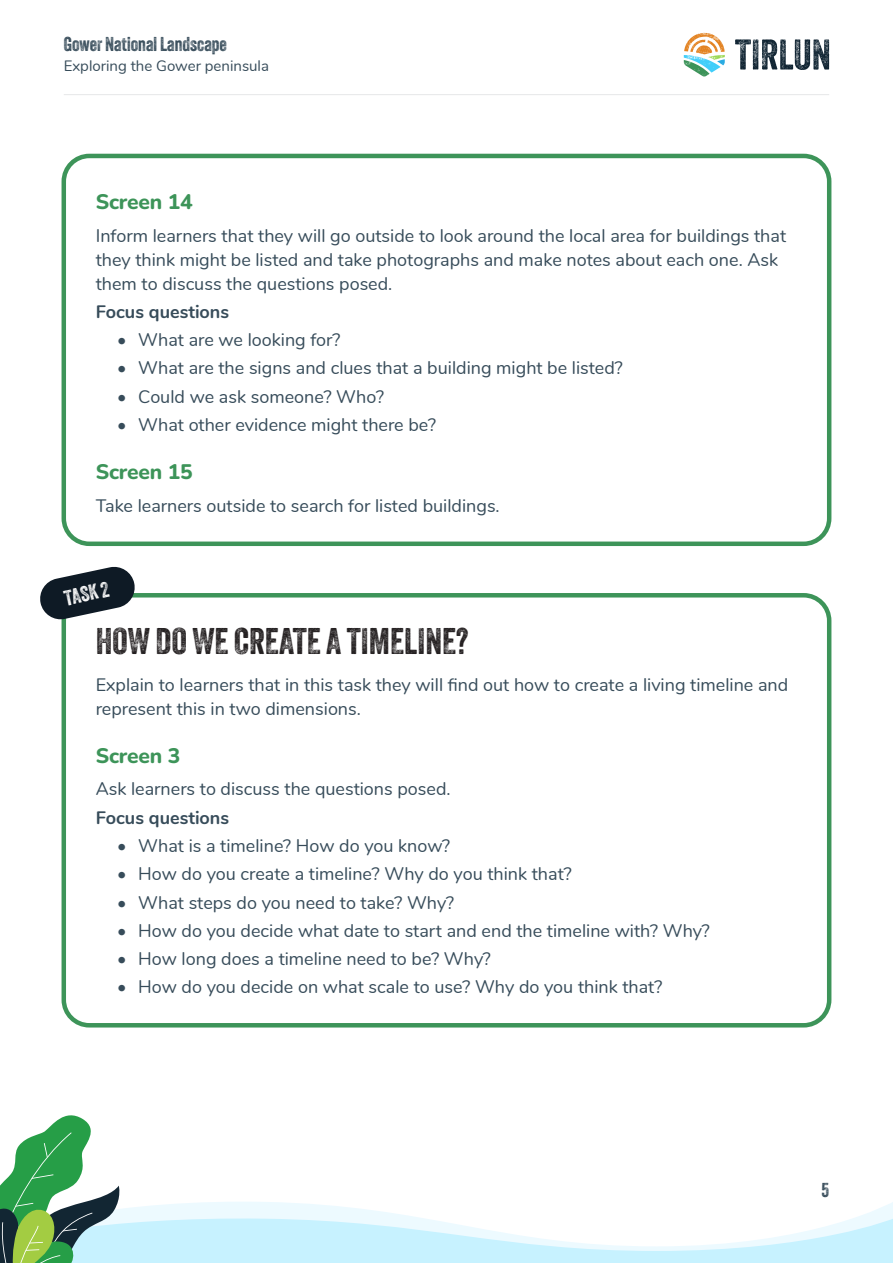
<style>
.page{position:relative;width:893px;height:1263px;background:#fff}
.page>*{position:absolute;margin:0;border:0;box-sizing:border-box;transform-origin:0 0}
.Page_sub_heading{font:36px "Veneer Two";color:#231f20}
.Page_section_heading{font:800 21px "Nunito";letter-spacing:-.01em;color:#3d9459}
.Key_activity_heading{font:21px "Veneer Two";color:#fff}
.t1{font:19.5px "Veneer Two";color:#374c5a}
.Body_text{font:18px/24px "Nunito";color:#374c5a}
.Body_text-2{font:700 18px "Nunito";color:#374c5a}
.t2{font:15px "Nunito";color:#374c5a}
</style>
<div class="page">
<svg style="left:735px;top:39px;width:94px;height:31px"></svg>
<svg style="left:684px;top:33px;width:41px;height:44px"></svg>
<hr style="left:64px;top:94px;width:765px;height:1px;background:#e6e7e9">
<svg style="left:0;top:1115px;width:893px;height:148px"></svg>
<div style="left:62px;top:593px;width:769px;height:434px;border:4px solid #3d9459;border-radius:26px"></div>
<svg style="left:40px;top:566px;width:97px;height:55px"></svg>
<div style="left:62px;top:154px;width:769px;height:392px;border:4px solid #3d9459;border-radius:26px"></div>
<p class="t1" style="left:64px;top:32px;width:165px">Gower National Landscape</p>
<p class="t2" style="left:64px;top:54px;width:207px">Exploring the Gower peninsula</p>
<p class="Page_section_heading" style="left:96px;top:187px;width:98px">Screen 14</p>
<p class="Body_text" style="left:96px;top:222px;width:692px">Inform learners that they will go outside to look around the local area for buildings that they think might be listed and take photographs and make notes about each one. Ask them to discuss the questions posed.</p>
<p class="Body_text-2" style="left:96px;top:298px;width:135px">Focus questions</p>
<p class="Body_text" style="left:117px;top:327px;width:225px">• What are we looking for?</p>
<p class="Body_text" style="left:117px;top:355px;width:507px">• What are the signs and clues that a building might be listed?</p>
<p class="Body_text" style="left:117px;top:383px;width:269px">• Could we ask someone? Who?</p>
<p class="Body_text" style="left:117px;top:412px;width:321px">• What other evidence might there be?</p>
<p class="Page_section_heading" style="left:96px;top:457px;width:98px">Screen 15</p>
<p class="Body_text" style="left:96px;top:492px;width:405px">Take learners outside to search for listed buildings.</p>
<p class="Key_activity_heading" style="left:62px;top:586px;width:47px;rotate:-12deg">TASK 2</p>
<p class="Page_sub_heading" style="left:96px;top:619px;width:374px">HOW DO WE CREATE A TIMELINE?</p>
<p class="Body_text" style="left:96px;top:671px;width:694px">Explain to learners that in this task they will find out how to create a living timeline and represent this in two dimensions.</p>
<p class="Page_section_heading" style="left:96px;top:741px;width:86px">Screen 3</p>
<p class="Body_text" style="left:96px;top:776px;width:356px">Ask learners to discuss the questions posed.</p>
<p class="Body_text-2" style="left:96px;top:804px;width:135px">Focus questions</p>
<p class="Body_text" style="left:117px;top:833px;width:335px">• What is a timeline? How do you know?</p>
<p class="Body_text" style="left:117px;top:861px;width:456px">• How do you create a timeline? Why do you think that?</p>
<p class="Body_text" style="left:117px;top:889px;width:338px">• What steps do you need to take? Why?</p>
<p class="Body_text" style="left:117px;top:917px;width:594px">• How do you decide what date to start and end the timeline with? Why?</p>
<p class="Body_text" style="left:117px;top:946px;width:375px">• How long does a timeline need to be? Why?</p>
<p class="Body_text" style="left:117px;top:974px;width:547px">• How do you decide on what scale to use? Why do you think that?</p>
<p class="t1" style="left:821px;top:1178px;width:9px">5</p>
</div>
